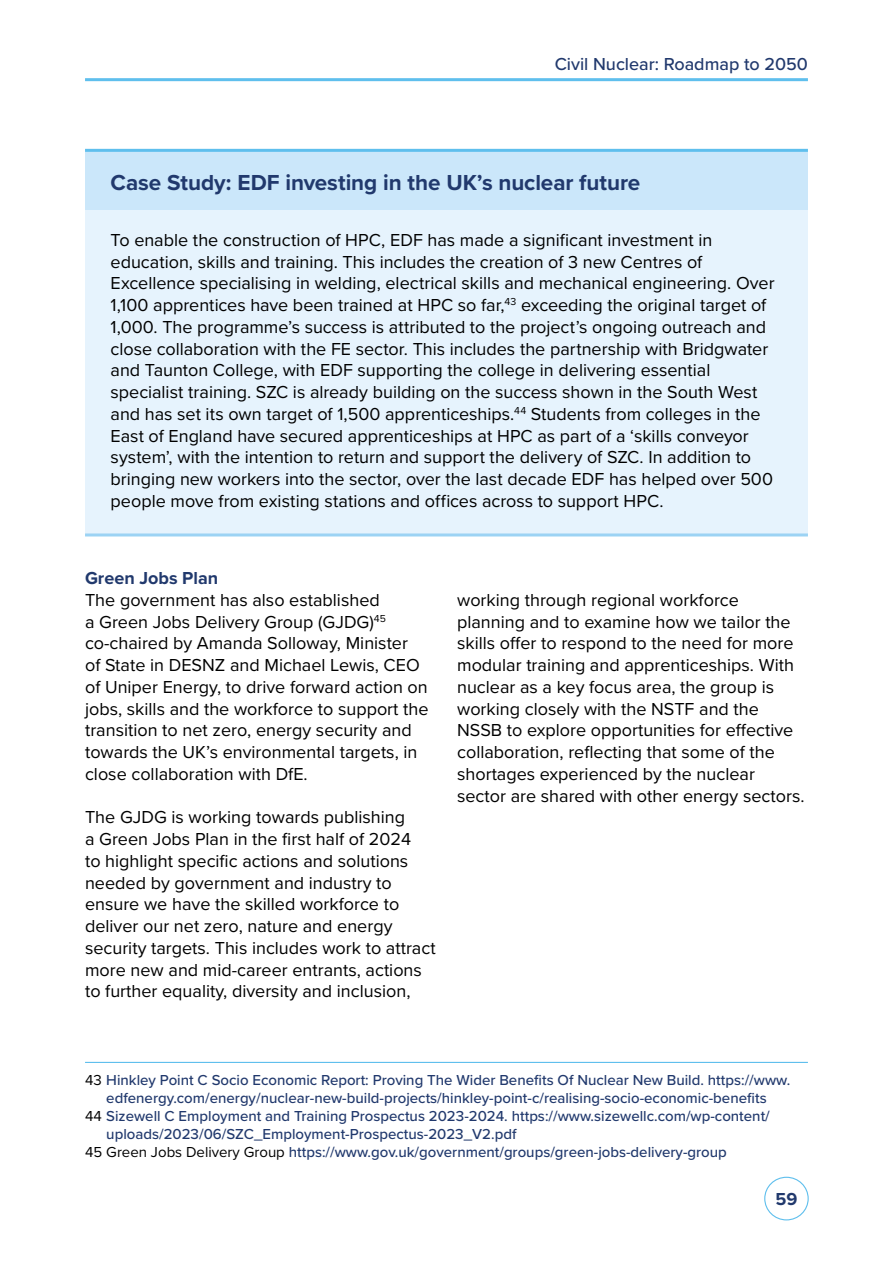
<style>
.page{position:relative;width:893px;height:1263px;background:#fff}
.page>*{position:absolute;margin:0;border:0;box-sizing:border-box;transform-origin:0 0}
.Shaded___H1{font:700 22.5px "Proxima Nova";letter-spacing:-.005em;color:#21396d}
.Body{font:18px/21.8px "Proxima Nova";color:#000}
.Shaded___body___rule{font:18px/21.8px "Proxima Nova";color:#000}
.t1{font:500 18px "Proxima Nova";color:#21396d}
.t2{font:700 18px "Proxima Nova";color:#21396d}
.Footnotes{font:500 15px/18px "Proxima Nova";color:#21396d;text-align:center}
.s1{font-weight:400;color:#000}
</style>
<div class="page">
<div style="left:85px;top:151px;width:723px;height:61px;background:#cbe7fa"></div>
<hr style="left:85px;top:149px;width:723px;height:3px;background:#5fbfed">
<div style="left:85px;top:210px;width:723px;height:326px;background:#e6f3fd"></div>
<hr style="left:85px;top:533px;width:723px;height:3px;background:#9cd3f4">
<hr style="left:85px;top:1062px;width:723px;height:1px;background:#5fbfed">
<div style="left:764px;top:1177px;width:45px;height:43px;border:1px solid #5fbfed;border-radius:50%"></div>
<hr style="left:85px;top:78px;width:723px;height:3px;background:#5fbfed">
<p class="t1" style="left:555px;top:50px;width:255px">Civil Nuclear: Roadmap to 2050</p>
<h1 class="Shaded___H1" style="left:111px;top:166px;width:531px">Case Study: EDF investing in the UK’s nuclear future</h1>
<p class="Shaded___body___rule" style="left:111px;top:228px;width:666px">To enable the construction of HPC, EDF has made a significant investment in education, skills and training. This includes the creation of 3 new Centres of Excellence specialising in welding, electrical skills and mechanical engineering. Over 1,100 apprentices have been trained at HPC so far,<sup>43</sup> exceeding the original target of 1,000. The programme’s success is attributed to the project’s ongoing outreach and close collaboration with the FE sector. This includes the partnership with Bridgwater and Taunton College, with EDF supporting the college in delivering essential specialist training. SZC is already building on the success shown in the South West and has set its own target of 1,500 apprenticeships.<sup>44</sup> Students from colleges in the East of England have secured apprenticeships at HPC as part of a ‘skills conveyor system’, with the intention to return and support the delivery of SZC. In addition to bringing new workers into the sector, over the last decade EDF has helped over 500 people move from existing stations and offices across to support HPC.</p>
<h3 class="t2" style="left:85px;top:565px;width:135px">Green Jobs Plan</h3>
<p class="Body" style="left:85px;top:588px;width:345px">The government has also established<br>a Green Jobs Delivery Group (GJDG)<sup>45 </sup>co-chaired by Amanda Solloway, Minister<br>of State in DESNZ and Michael Lewis, CEO of Uniper Energy, to drive forward action on jobs, skills and the workforce to support the transition to net zero, energy security and towards the UK’s environmental targets, in close collaboration with DfE.</p>
<p class="Body" style="left:85px;top:806px;width:352px">The GJDG is working towards publishing<br>a Green Jobs Plan in the first half of 2024<br>to highlight specific actions and solutions needed by government and industry to ensure we have the skilled workforce to deliver our net zero, nature and energy security targets. This includes work to attract more new and mid-career entrants, actions to further equality, diversity and inclusion,</p>
<p class="Body" style="left:457px;top:588px;width:349px">working through regional workforce planning and to examine how we tailor the skills offer to respond to the need for more modular training and apprenticeships. With nuclear as a key focus area, the group is working closely with the NSTF and the NSSB to explore opportunities for effective collaboration, reflecting that some of the shortages experienced by the nuclear sector are shared with other energy sectors.</p>
<p class="Footnotes" style="left:85px;top:1070px;width:707px"><span class="s1">43</span> Hinkley Point C Socio Economic Report: Proving The Wider Benefits Of Nuclear New Build. https://www. edfenergy.com/energy/nuclear-new-build-projects/hinkley-point-c/realising-socio-economic-benefits</p>
<p class="Footnotes" style="left:106px;top:1106px;width:665px;text-align:left;text-indent:-21px"><span class="s1">44</span> Sizewell C Employment and Training Prospectus 2023-2024. https://www.sizewellc.com/wp-content/ uploads/2023/06/SZC_Employment-Prospectus-2023_V2.pdf</p>
<p class="Footnotes" style="left:85px;top:1142px;width:643px"><span class="s1">45 Green Jobs Delivery Group</span> https://www.gov.uk/government/groups/green-jobs-delivery-group</p>
<p class="t2" style="left:776px;top:1185px;width:23px">59</p>
</div>
